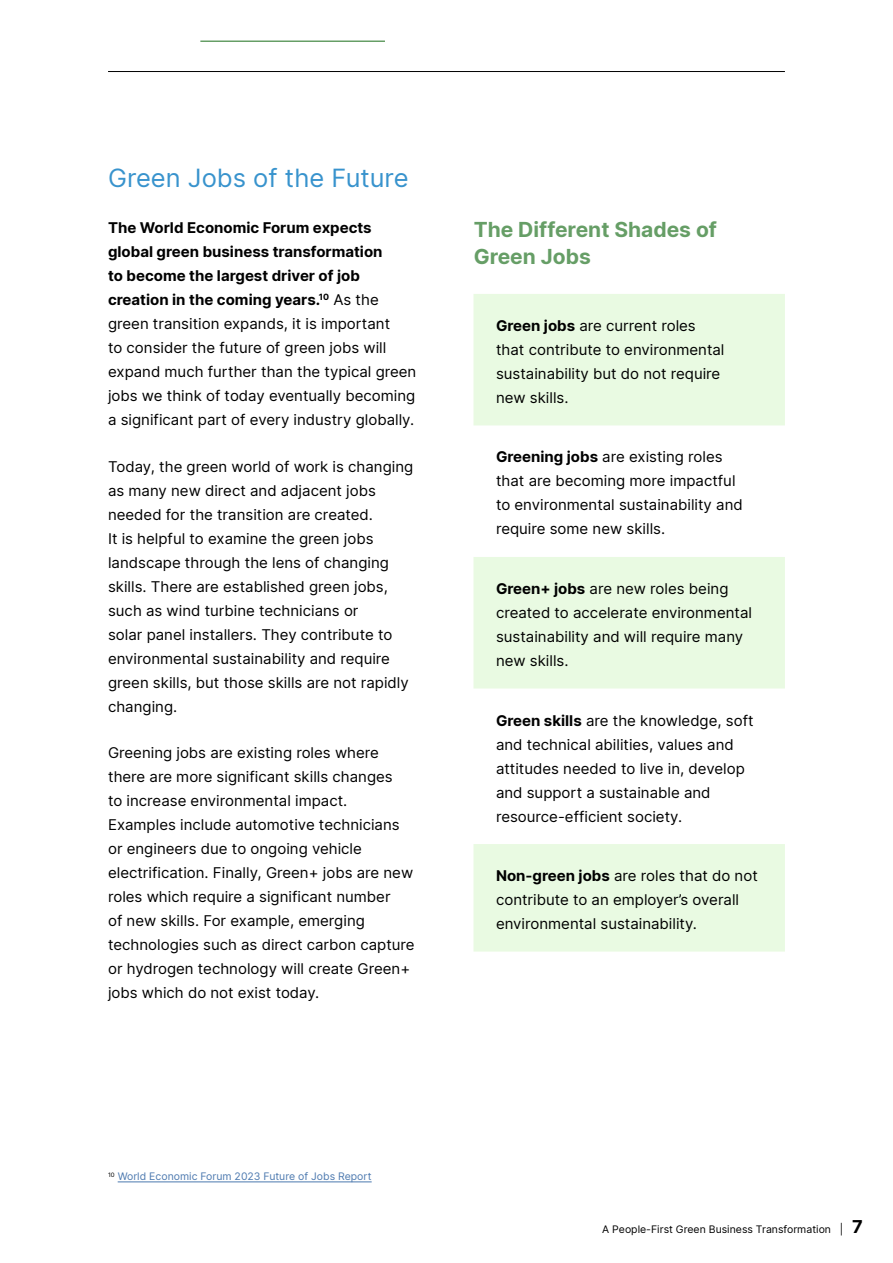
<style>
.page{position:relative;width:893px;height:1263px;background:#fff}
.page>*{position:absolute;margin:0;border:0;box-sizing:border-box;transform-origin:0 0}
.t1{font:25.5px "Inter";color:#3893cd}
.t2{font:700 21px/27px "Inter";color:#669e66}
.t3{font:15px/24px "Inter";color:#000}
.t4{font:10.5px "Inter";color:#000}
.t5{font:10.5px "Inter";color:#4c79af}
.s1{font-weight:700}
.s2{font-weight:700;font-size:18px}
</style>
<div class="page">
<hr style="left:108px;top:71px;width:676px;height:1px;background:#000">
<hr style="left:200px;top:40px;width:185px;height:2px;background:#669e66">
<hr style="left:118px;top:1182px;width:253px;height:1px;background:#4c79af">
<svg style="left:473px;top:294px;width:311px;height:658px;fill:#e9fae2"></svg>
<h1 class="t1" style="left:108px;top:159px;width:302px">Green Jobs of the Future</h1>
<p class="t3" style="left:108px;top:215px;width:310px"><span class="s1">The World Economic Forum expects global green business transformation<br>to become the largest driver of job creation in the coming years.</span><sup>10</sup> As the green transition expands, it is important<br>to consider the future of green jobs will expand much further than the typical green jobs we think of today eventually becoming a significant part of every industry globally.</p>
<p class="t3" style="left:108px;top:454px;width:307px">Today, the green world of work is changing as many new direct and adjacent jobs needed for the transition are created.<br>It is helpful to examine the green jobs landscape through the lens of changing skills. There are established green jobs, such as wind turbine technicians or<br>solar panel installers. They contribute to environmental sustainability and require green skills, but those skills are not rapidly changing.</p>
<p class="t3" style="left:108px;top:740px;width:308px">Greening jobs are existing roles where there are more significant skills changes<br>to increase environmental impact.<br>Examples include automotive technicians or engineers due to ongoing vehicle electrification. Finally, Green+ jobs are new roles which require a significant number<br>of new skills. For example, emerging technologies such as direct carbon capture or hydrogen technology will create Green+ jobs which do not exist today.</p>
<h2 class="t2" style="left:473px;top:215px;width:245px">The Different Shades of<br>Green Jobs</h2>
<p class="t3" style="left:496px;top:313px;width:230px"><span class="s1">Green jobs</span> are current roles that contribute to environmental sustainability but do not require new skills.</p>
<p class="t3" style="left:496px;top:445px;width:248px"><span class="s1">Greening jobs</span> are existing roles that are becoming more impactful to environmental sustainability and require some new skills.</p>
<p class="t3" style="left:496px;top:576px;width:257px"><span class="s1">Green+ jobs</span> are new roles being created to accelerate environmental sustainability and will require many new skills.</p>
<p class="t3" style="left:496px;top:708px;width:259px"><span class="s1">Green skills</span> are the knowledge, soft and technical abilities, values and attitudes needed to live in, develop and support a sustainable and resource-efficient society.</p>
<p class="t3" style="left:496px;top:863px;width:263px"><span class="s1">Non-green jobs</span> are roles that do not contribute to an employer’s overall environmental sustainability.</p>
<p class="t5" style="left:108px;top:1169px;width:265px"><sup>10</sup> World Economic Forum 2023 Future of Jobs Report</p>
<p class="t4" style="left:602px;top:1222px;width:262px">A People-First Green Business Transformation | <span class="s2">7</span></p>
</div>
